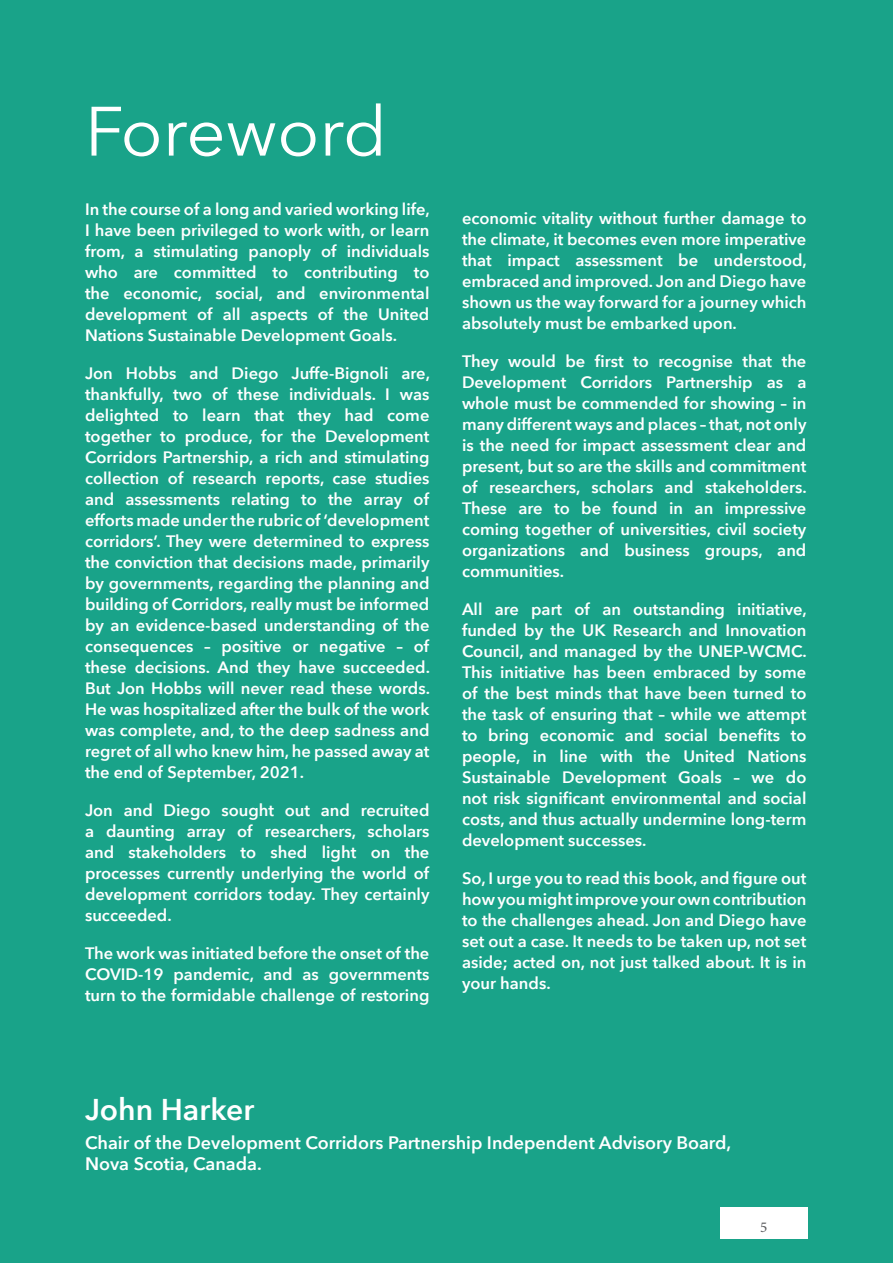
<style>
.page{position:relative;width:893px;height:1263px;background:#19a389}
.page>*{position:absolute;margin:0;border:0;box-sizing:border-box;transform-origin:0 0}
.t1{font:69px "Avenir Next";color:#fff}
.t2{font:600 30px "Avenir Next";color:#fff}
.t3{font:600 18px/21px "Avenir Next";color:#fff}
.t4{font:600 16.5px/21px "Avenir Next";color:#fff;text-align:justify}
.t5{font:15px "Minion Pro";color:#58595b}
</style>
<div class="page">
<div style="left:720px;top:1207px;width:87px;height:32px;background:#fff"></div>
<h1 class="t1" style="left:85px;top:73px;width:303px">Foreword</h1>
<p class="t4" style="left:85px;top:198px;width:346px">In the course of a long and varied working life, I have been privileged to work with, or learn from, a stimulating panoply of individuals who are committed to contributing to the economic, social, and environmental development of all aspects of the United Nations Sustainable Development Goals.</p>
<p class="t4" style="left:85px;top:362px;width:346px">Jon Hobbs and Diego Juffe-Bignoli are, thankfully, two of these individuals. I was delighted to learn that they had come together to produce, for the Development Corridors Partnership, a rich and stimulating collection of research reports, case studies and assessments relating to the array of efforts made under the rubric of ‘development corridors’. They were determined to express the conviction that decisions made, primarily by governments, regarding the planning and building of Corridors, really must be informed by an evidence-based understanding of the consequences – positive or negative – of these decisions. And they have succeeded.<br>But Jon Hobbs will never read these words.<br>He was hospitalized after the bulk of the work was complete, and, to the deep sadness and regret of all who knew him, he passed away at the end of September, 2021.</p>
<p class="t4" style="left:85px;top:799px;width:346px">Jon and Diego sought out and recruited a daunting array of researchers, scholars and stakeholders to shed light on the processes currently underlying the world of development corridors today. They certainly succeeded.</p>
<p class="t4" style="left:85px;top:942px;width:346px">The work was initiated before the onset of the COVID-19 pandemic, and as governments turn to the formidable challenge of restoring</p>
<p class="t4" style="left:462px;top:207px;width:346px">economic vitality without further damage to the climate, it becomes even more imperative that impact assessment be understood, embraced and improved. Jon and Diego have shown us the way forward for a journey which absolutely must be embarked upon.</p>
<p class="t4" style="left:462px;top:350px;width:346px">They would be first to recognise that the Development Corridors Partnership as a whole must be commended for showing – in many different ways and places – that, not only is the need for impact assessment clear and present, but so are the skills and commitment of researchers, scholars and stakeholders.<br>These are to be found in an impressive coming together of universities, civil society organizations and business groups, and communities.</p>
<p class="t4" style="left:462px;top:598px;width:346px">All are part of an outstanding initiative, funded by the UK Research and Innovation Council, and managed by the UNEP-WCMC.<br>This initiative has been embraced by some of the best minds that have been turned to the task of ensuring that – while we attempt to bring economic and social benefits to people, in line with the United Nations Sustainable Development Goals – we do not risk significant environmental and social costs, and thus actually undermine long-term development successes.</p>
<p class="t4" style="left:462px;top:867px;width:346px">So, I urge you to read this book, and figure out how you might improve your own contribution to the challenges ahead. Jon and Diego have set out a case. It needs to be taken up, not set aside; acted on, not just talked about. It is in your hands.</p>
<h2 class="t2" style="left:85px;top:1083px;width:171px">John Harker</h2>
<p class="t3" style="left:85px;top:1132px;width:648px">Chair of the Development Corridors Partnership Independent Advisory Board,<br>Nova Scotia, Canada.</p>
<p class="t5" style="left:760px;top:1217px;width:9px">5</p>
</div>
